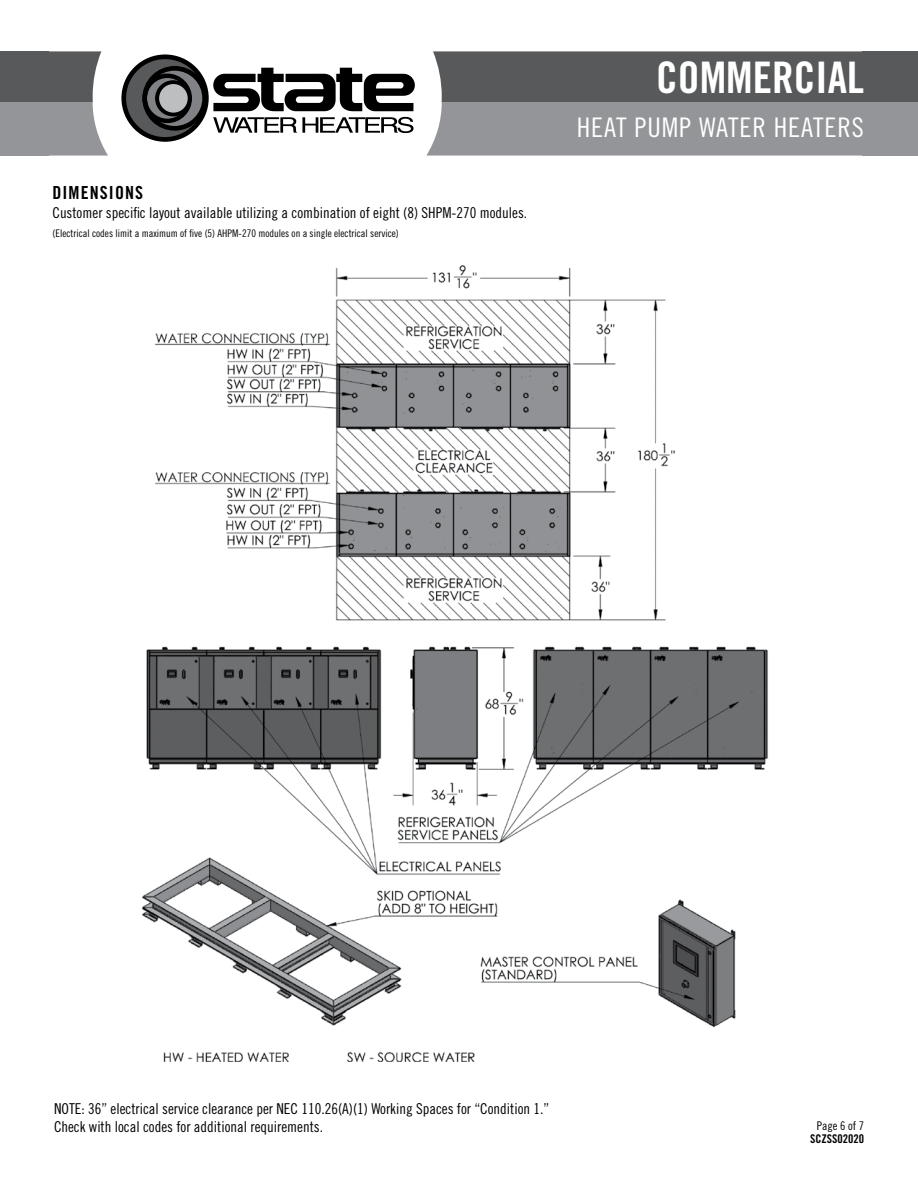
<style>
.page{position:relative;width:918px;height:1188px;background:#fff}
.page>*{position:absolute;margin:0;border:0;box-sizing:border-box;transform-origin:0 0}
.t1{font:43.5px "Trade Gothic LT Std Bd Cn 20";color:#fff}
.t2{font:27px "Trade Gothic LT Std Cn 18";letter-spacing:.035em;color:#fff}
.t3{font:18px "Trade Gothic LT Std Bd Cn 20";letter-spacing:.06em;color:#000}
.t4{font:15px/18px "Trade Gothic LT Std Cn 18";color:#000}
.t5{font:12px "Trade Gothic LT Std Bd Cn 20";color:#000}
.t6{font:12px "Trade Gothic LT Std Cn 18";color:#000}
.t7{font:10.5px "Trade Gothic LT Std Cn 18";color:#000}
</style>
<div class="page">
<div style="left:121px;top:54px;width:88px;height:88px;border:5px solid #000;border-radius:50%"></div>
<svg style="left:124px;top:57px;width:291px;height:82px"></svg>
<div style="left:158px;top:83px;width:31px;height:30px;background:#bcbec0;border-radius:50%"></div>
<div style="left:158px;top:82px;width:31px;height:32px;border:2px solid #000;border-radius:50%"></div>
<svg style="left:49px;top:51px;width:59px;height:105px"></svg>
<svg style="left:426px;top:51px;width:437px;height:105px;background:#7b7c7f"></svg>
<div style="left:0;top:102px;width:49px;height:54px;background:#939598"></div>
<div style="left:0;top:51px;width:49px;height:51px;background:#58595b"></div>
<div style="left:863px;top:102px;width:55px;height:54px;background:#939598"></div>
<div style="left:863px;top:51px;width:55px;height:51px;background:#58595b"></div>
<img style="left:142px;top:266px;width:626px;height:795px">
<p class="t3" style="left:52px;top:181px;width:92px">DIMENSIONS</p>
<p class="t4" style="left:52px;top:204px;width:476px">Customer specific layout available utilizing a combination of eight (8) SHPM-270 modules.</p>
<p class="t7" style="left:52px;top:227px;width:348px">(Electrical codes limit a maximum of five (5) AHPM-270 modules on a single electrical service)</p>
<h1 class="t1" style="left:656px;top:51px;width:209px">COMMERCIAL</h1>
<h2 class="t2" style="left:577px;top:111px;width:289px">HEAT PUMP WATER HEATERS</h2>
<p class="t4" style="left:54px;top:1099px;width:497px">NOTE: 36” electrical service clearance per NEC 110.26(A)(1) Working Spaces for “Condition 1.”<br>Check with local codes for additional requirements.</p>
<p class="t6" style="left:817px;top:1118px;width:49px">Page 6 of 7</p>
<p class="t5" style="left:810px;top:1132px;width:55px">SCZSS02020</p>
</div>
